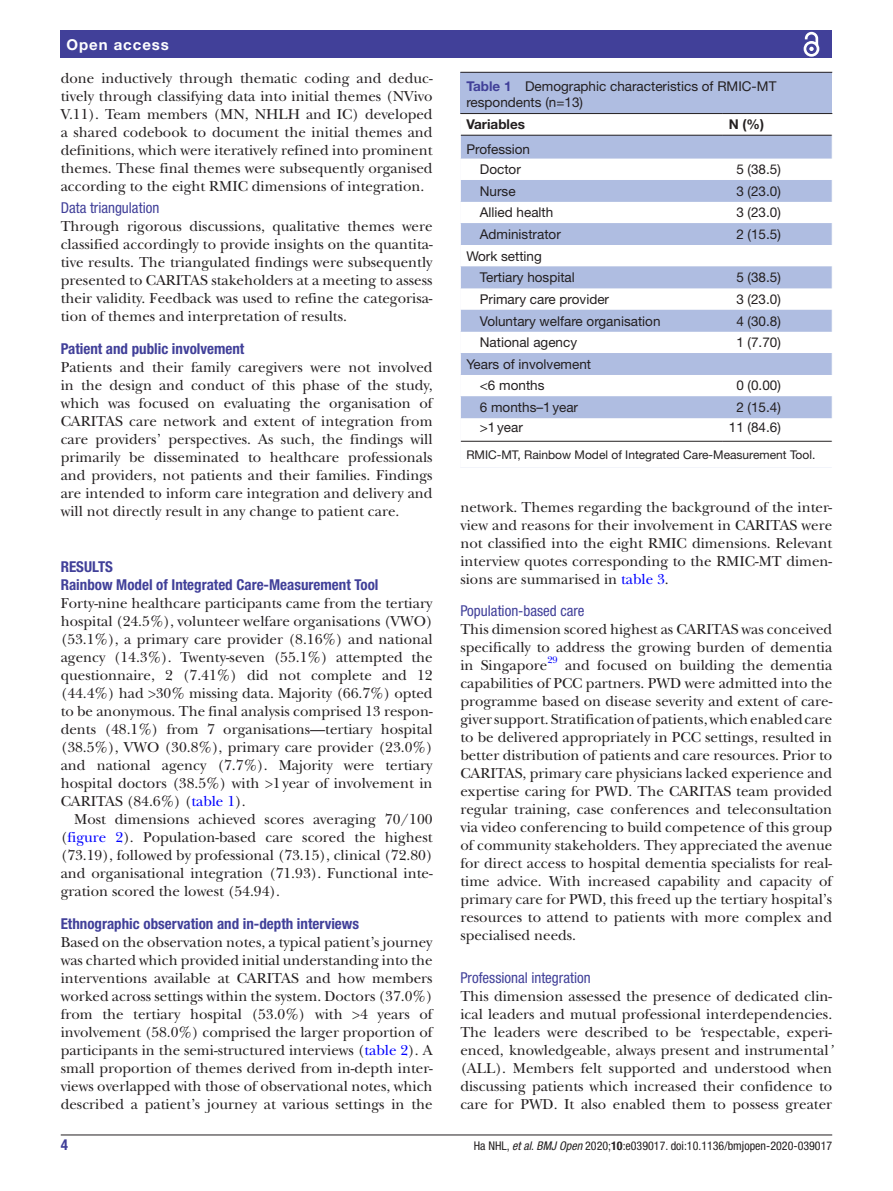
<style>
.page{position:relative;width:893px;height:1191px;background:#fff}
.page>*{position:absolute;margin:0;border:0;box-sizing:border-box;transform-origin:0 0}
.t1{font:15px/18px "New Baskerville";color:#231f20;text-align:justify}
.t2{font:700 condensed 15px/18px "Helvetica Neue LT Std";color:#414099}
.t3{font:condensed 15px "Helvetica Neue LT Std";color:#414099}
.t4{font:700 15px "Helvetica Neue LT Std";letter-spacing:.065em;color:#fff}
.t5{font:13.5px/21.6px "Helvetica Neue LT Std";color:#231f20}
.t6{font:700 13.5px "Helvetica Neue LT Std";color:#231f20}
.t7{font:condensed 12px "Helvetica Neue LT Std";color:#231f20}
.t8{font:12px "Helvetica Neue LT Std";color:#231f20}
.t9{font:9.9px "New Baskerville";color:#00f}
.s1{color:#00f}
.s2{font-weight:700;color:#414099}
.s3{font-style:italic}
.s4{font-weight:700}
</style>
<div class="page">
<hr style="left:61px;top:1134px;width:771px;height:1px;background:#231f20">
<div style="left:61px;top:31px;width:771px;height:27px;background:#414099"></div>
<svg style="left:803px;top:31px;width:17px;height:26px"></svg>
<div style="left:460px;top:73px;width:372px;height:395px;background:#afbde1"></div>
<hr style="left:460px;top:72px;width:372px;height:1px;background:#231f20">
<svg style="left:461px;top:114px;width:371px;height:354px;background:#fcfcfc"></svg>
<svg style="left:461px;top:136px;width:371px;height:282px"></svg>
<hr style="left:460px;top:113px;width:263px;height:1px;background:#231f20">
<hr style="left:460px;top:135px;width:263px;height:1px;background:#231f20">
<hr style="left:723px;top:113px;width:109px;height:1px;background:#231f20">
<hr style="left:723px;top:135px;width:109px;height:1px;background:#231f20">
<hr style="left:723px;top:441px;width:109px;height:1px;background:#231f20">
<hr style="left:460px;top:441px;width:263px;height:1px;background:#231f20">
<svg style="left:460px;top:114px;width:1px;height:354px"></svg>
<hr style="left:466px;top:458px;width:366px;height:1px;background:#fff">
<p class="t4" style="left:66px;top:35px;width:104px">Open access</p>
<p class="t1" style="left:61px;top:69px;width:373px">done inductively through thematic coding and deduc&shy;tively through classifying data into initial themes (NVivo V.11). Team members (MN, NHLH and IC) developed a shared codebook to document the initial themes and definitions, which were iteratively refined into prominent themes. These final themes were subsequently organised according to the eight RMIC dimensions of integration.</p>
<p class="t3" style="left:61px;top:198px;width:100px">Data triangulation</p>
<p class="t1" style="left:61px;top:217px;width:373px">Through rigorous discussions, qualitative themes were classified accordingly to provide insights on the quantita&shy;tive results. The triangulated findings were subsequently presented to CARITAS stakeholders at a meeting to assess their validity. Feedback was used to refine the categorisa&shy;tion of themes and interpretation of results.</p>
<p class="t2" style="left:61px;top:339px;width:185px">Patient and public involvement</p>
<p class="t1" style="left:61px;top:358px;width:373px">Patients and their family caregivers were not involved in the design and conduct of this phase of the study, which was focused on evaluating the organisation of CARITAS care network and extent of integration from care providers’ perspectives. As such, the findings will primarily be disseminated to healthcare professionals and providers, not patients and their families. Findings are intended to inform care integration and delivery and will not directly result in any change to patient care.</p>
<p class="t2" style="left:61px;top:557px;width:319px">RESULTS<br>Rainbow Model of Integrated Care-Measurement Tool</p>
<p class="t1" style="left:61px;top:594px;width:373px">Forty-nine healthcare participants came from the tertiary hospital (24.5%), volunteer welfare organisations (VWO) (53.1%), a primary care provider (8.16%) and national agency (14.3%). Twenty-seven (55.1%) attempted the questionnaire, 2 (7.41%) did not complete and 12 (44.4%) had &gt;30% missing data. Majority (66.7%) opted to be anonymous. The final analysis comprised 13 respon&shy;dents (48.1%) from 7 organisations—tertiary hospital (38.5%), VWO (30.8%), primary care provider (23.0%) and national agency (7.7%). Majority were tertiary hospital doctors (38.5%) with &gt;1year of involvement in CARITAS (84.6%) (<span class="s1">table 1</span>).</p>
<p class="t1" style="left:61px;top:810px;width:373px;text-indent:14px">Most dimensions achieved scores averaging 70/100 (<span class="s1">figure 2</span>). Population-based care scored the highest (73.19), followed by professional (73.15), clinical (72.80) and organisational integration (71.93). Functional inte&shy;gration scored the lowest (54.94).</p>
<p class="t2" style="left:61px;top:914px;width:300px">Ethnographic observation and in-depth interviews</p>
<p class="t1" style="left:61px;top:933px;width:373px">Based on the observation notes, a typical patient’s journey was charted which provided initial understanding into the interventions available at CARITAS and how members worked across settings within the system. Doctors (37.0%) from the tertiary hospital (53.0%) with &gt;4 years of involvement (58.0%) comprised the larger proportion of participants in the semi-structured interviews (<span class="s1">table 2</span>). A small proportion of themes derived from in-depth inter&shy;views overlapped with those of observational notes, which described a patient’s journey at various settings in the</p>
<p class="t5" style="left:466px;top:77px;width:312px;line-height:16.5px"><span class="s2">Table 1</span> Demographic characteristics of RMIC-MT respondents (n=13)</p>
<p class="t6" style="left:466px;top:116px;width:60px">Variables</p>
<p class="t6" style="left:729px;top:116px;width:37px">N (%)</p>
<p class="t5" style="left:466px;top:139px;width:65px;line-height:20.1px;text-align:center">Profession<br>Doctor</p>
<p class="t5" style="left:736px;top:158px;width:46px">5 (38.5)</p>
<p class="t5" style="left:480px;top:180px;width:37px">Nurse</p>
<p class="t5" style="left:736px;top:180px;width:46px">3 (23.0)</p>
<p class="t5" style="left:480px;top:201px;width:75px">Allied health</p>
<p class="t5" style="left:736px;top:201px;width:46px">3 (23.0)</p>
<p class="t5" style="left:480px;top:223px;width:83px">Administrator</p>
<p class="t5" style="left:736px;top:223px;width:46px">2 (15.5)</p>
<p class="t5" style="left:480px;top:245px;width:96px;text-indent:-14px">Work setting<br>Tertiary hospital</p>
<p class="t5" style="left:736px;top:266px;width:46px">5 (38.5)</p>
<p class="t5" style="left:480px;top:288px;width:131px">Primary care provider</p>
<p class="t5" style="left:736px;top:288px;width:46px">3 (23.0)</p>
<p class="t5" style="left:480px;top:310px;width:182px">Voluntary welfare organisation</p>
<p class="t5" style="left:736px;top:310px;width:46px">4 (30.8)</p>
<p class="t5" style="left:480px;top:331px;width:99px">National agency</p>
<p class="t5" style="left:736px;top:331px;width:46px">1 (7.70)</p>
<p class="t5" style="left:480px;top:353px;width:113px;text-indent:-14px">Years of involvement &lt;6 months</p>
<p class="t5" style="left:736px;top:375px;width:46px">0 (0.00)</p>
<p class="t5" style="left:480px;top:396px;width:100px">6 months–1year</p>
<p class="t5" style="left:736px;top:396px;width:46px">2 (15.4)</p>
<p class="t5" style="left:480px;top:416px;width:45px">&gt;1year</p>
<p class="t5" style="left:729px;top:416px;width:54px">11 (84.6)</p>
<p class="t8" style="left:466px;top:447px;width:350px">RMIC-MT, Rainbow Model of Integrated Care-Measurement Tool.</p>
<p class="t1" style="left:460px;top:498px;width:373px">network. Themes regarding the background of the inter&shy;view and reasons for their involvement in CARITAS were not classified into the eight RMIC dimensions. Relevant interview quotes corresponding to the RMIC-MT dimen&shy;sions are summarised in <span class="s1">table 3</span>.</p>
<p class="t3" style="left:460px;top:601px;width:126px">Population-based care</p>
<p class="t1" style="left:460px;top:620px;width:373px">This dimension scored highest as CARITAS was conceived specifically to address the growing burden of dementia in Singapore</p>
<p class="t9" style="left:547px;top:654px;width:12px">29</p>
<p class="t1" style="left:460px;top:656px;width:373px;text-indent:105px">and focused on building the dementia capabilities of PCC partners. PWD were admitted into the programme based on disease severity and extent of care&shy;giver support. Stratification of patients, which enabled care to be delivered appropriately in PCC settings, resulted in better distribution of patients and care resources. Prior to CARITAS, primary care physicians lacked experience and expertise caring for PWD. The CARITAS team provided regular training, case conferences and teleconsultation via video conferencing to build competence of this group of community stakeholders. They appreciated the avenue for direct access to hospital dementia specialists for real&shy;time advice. With increased capability and capacity of primary care for PWD, this freed up the tertiary hospital’s resources to attend to patients with more complex and specialised needs.</p>
<p class="t3" style="left:460px;top:969px;width:132px">Professional integration</p>
<p class="t1" style="left:460px;top:987px;width:373px">This dimension assessed the presence of dedicated clin&shy;ical leaders and mutual professional interdependencies.<br>The leaders were described to be <span class="s3">‘</span>respectable, experi&shy;enced, knowledgeable, always present and instrumental<span class="s3">’ </span>(ALL). Members felt supported and understood when discussing patients which increased their confidence to care for PWD. It also enabled them to possess greater</p>
<p class="t2" style="left:61px;top:1135px;width:9px">4</p>
<p class="t7" style="left:474px;top:1138px;width:360px">Ha NHL, <span class="s3">et al</span>. <span class="s3">BMJ Open</span> 2020;<span class="s4">10</span>:e039017. doi:10.1136/bmjopen-2020-039017</p>
</div>
